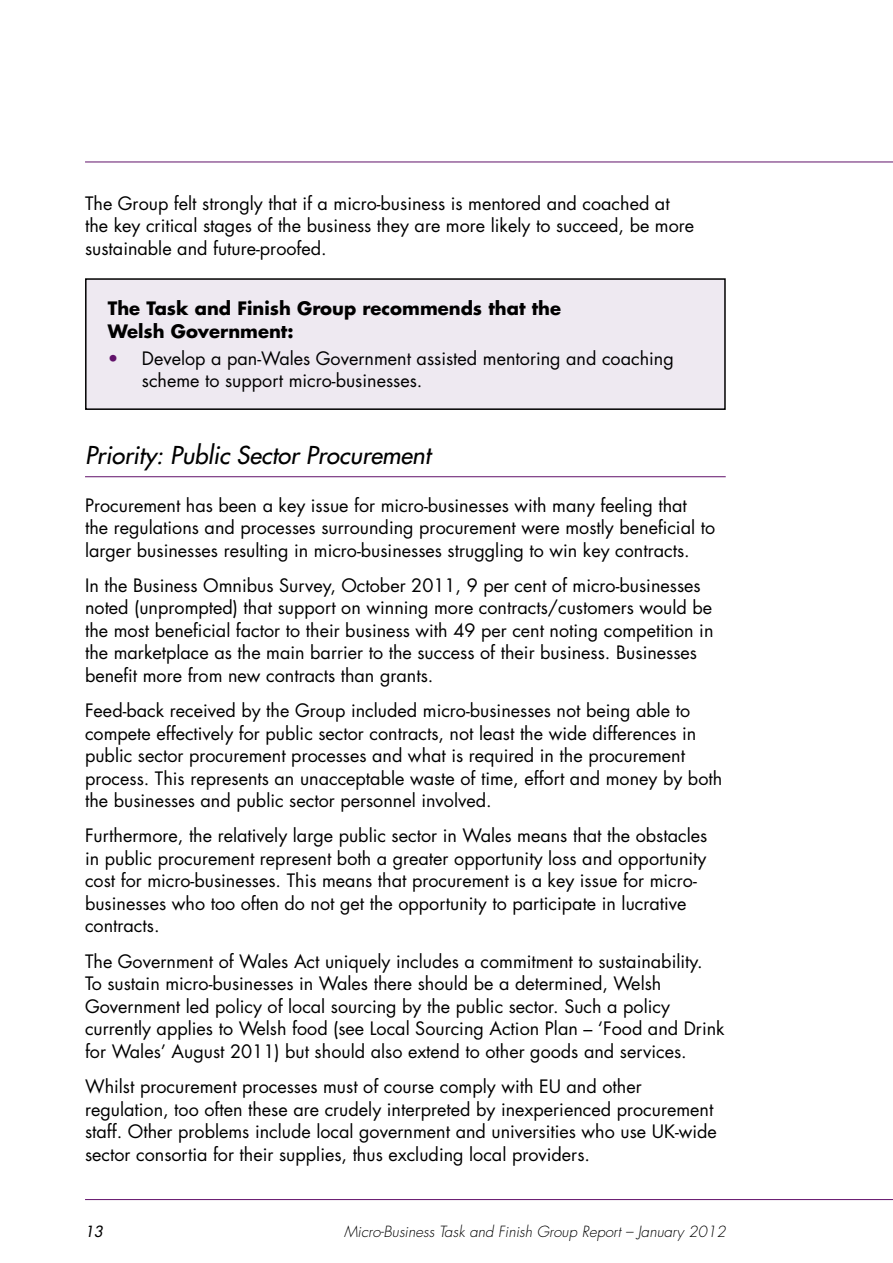
<style>
.page{position:relative;width:893px;height:1263px;background:#fff}
.page>*{position:absolute;margin:0;border:0;box-sizing:border-box;transform-origin:0 0}
.t1{font:italic 24px "Futura";color:#000}
.t2{font:18px/22.5px "Futura";color:#000}
.t3{font:700 18px/22.5px "Futura";color:#000}
.t4{font:italic 300 15px "Futura";color:#000}
.t5{font:italic 15px "Futura";color:#000}
.s1{color:#61116a}
</style>
<div class="page">
<hr style="left:85px;top:1199px;width:808px;height:1px;background:#61116a">
<hr style="left:85px;top:162px;width:808px;height:1px;background:#61116a">
<hr style="left:85px;top:476px;width:641px;height:1px;background:#61116a">
<div style="left:86px;top:279px;width:639px;height:130px;background:#eee9f1"></div>
<div style="left:85px;top:278px;width:641px;height:132px;border:2px solid #000"></div>
<p class="t2" style="left:85px;top:192px;width:611px">The Group felt strongly that if a micro-business is mentored and coached at the key critical stages of the business they are more likely to succeed, be more sustainable and future-proofed.</p>
<p class="t3" style="left:108px;top:297px;width:455px">The Task and Finish Group recommends that the<br>Welsh Government:</p>
<p class="t2" style="left:142px;top:347px;width:534px;text-indent:-34px"><span class="s1">•</span> Develop a pan-Wales Government assisted mentoring and coaching scheme to support micro-businesses.</p>
<h1 class="t1" style="left:85px;top:440px;width:347px">Priority: Public Sector Procurement</h1>
<p class="t2" style="left:85px;top:494px;width:632px">Procurement has been a key issue for micro-businesses with many feeling that<br>the regulations and processes surrounding procurement were mostly beneficial to larger businesses resulting in micro-businesses struggling to win key contracts.</p>
<p class="t2" style="left:85px;top:574px;width:630px">In the Business Omnibus Survey, October 2011, 9 per cent of micro-businesses noted (unprompted) that support on winning more contracts/customers would be the most beneficial factor to their business with 49 per cent noting competition in the marketplace as the main barrier to the success of their business. Businesses benefit more from new contracts than grants.</p>
<p class="t2" style="left:85px;top:699px;width:639px">Feed-back received by the Group included micro-businesses not being able to compete effectively for public sector contracts, not least the wide differences in public sector procurement processes and what is required in the procurement process. This represents an unacceptable waste of time, effort and money by both the businesses and public sector personnel involved.</p>
<p class="t2" style="left:85px;top:825px;width:624px">Furthermore, the relatively large public sector in Wales means that the obstacles in public procurement represent both a greater opportunity loss and opportunity cost for micro-businesses. This means that procurement is a key issue for micro&shy;businesses who too often do not get the opportunity to participate in lucrative contracts.</p>
<p class="t2" style="left:85px;top:950px;width:641px">The Government of Wales Act uniquely includes a commitment to sustainability.<br>To sustain micro-businesses in Wales there should be a determined, Welsh Government led policy of local sourcing by the public sector. Such a policy currently applies to Welsh food (see Local Sourcing Action Plan – ‘Food and Drink for Wales’ August 2011) but should also extend to other goods and services.</p>
<p class="t2" style="left:85px;top:1075px;width:633px">Whilst procurement processes must of course comply with EU and other regulation, too often these are crudely interpreted by inexperienced procurement staff. Other problems include local government and universities who use UK-wide sector consortia for their supplies, thus excluding local providers.</p>
<p class="t5" style="left:85px;top:1222px;width:19px">13</p>
<p class="t4" style="left:344px;top:1222px;width:383px">Micro-Business Task and Finish Group Report – January 2012</p>
</div>
